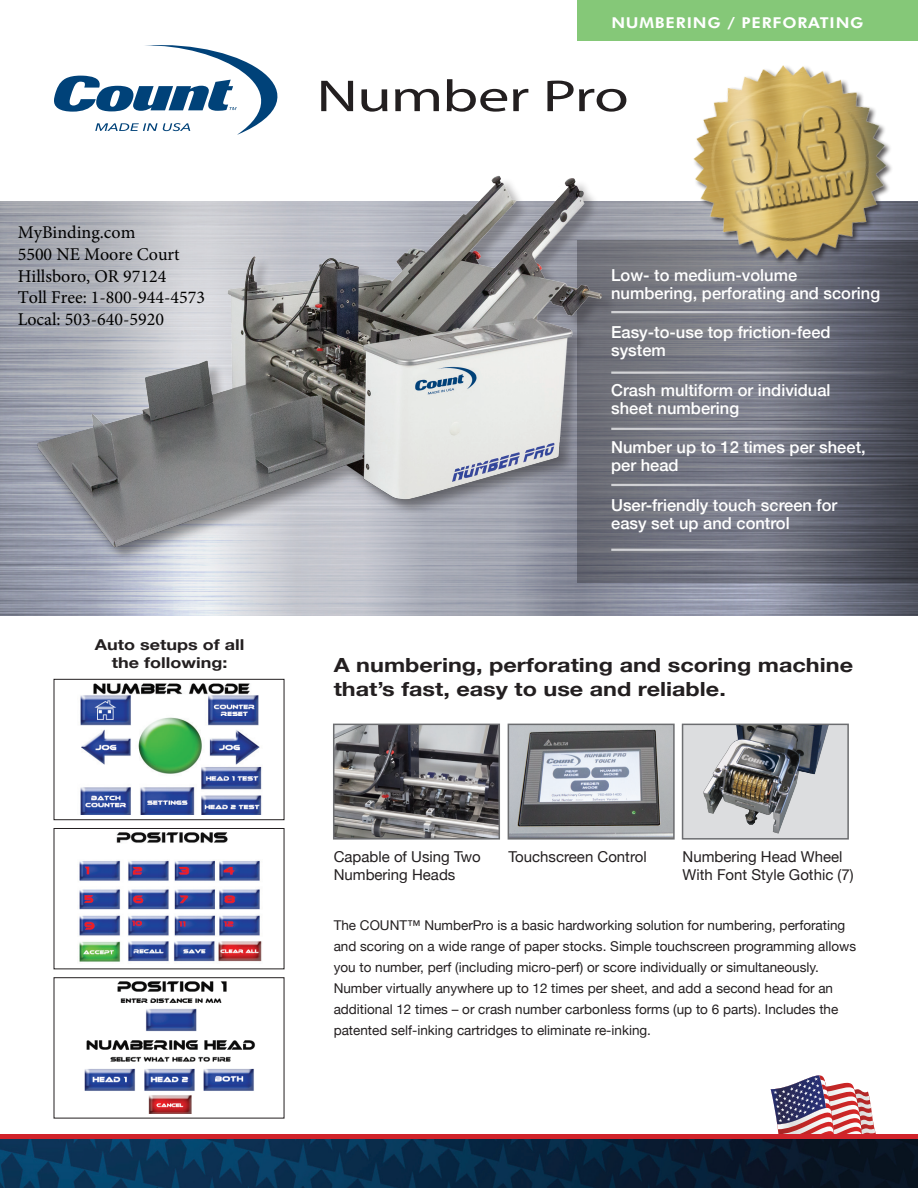
<style>
.page{position:relative;width:918px;height:1188px;background:#fff}
.page>*{position:absolute;margin:0;border:0;box-sizing:border-box;transform-origin:0 0}
.t1{font:45px "Myriad Pro";letter-spacing:-.015em;color:#231f20;scale:1.4 1}
.t2{font:700 19.5px/23.4px "Helvetica Neue";color:#231f20;scale:1.2 1}
.t3{font:18px/21.6px "Minion Pro";color:#000}
.t4{font:500 16.5px/18px "Helvetica Neue";color:#fff}
.t5{font:15px/18px "Helvetica Neue";color:#231f20}
.t6{font:700 15px/18px "Helvetica Neue";color:#231f20;text-align:center;scale:1.2 1}
.t7{font:800 15px "Futura BT";letter-spacing:.05em;color:#fff;scale:1.1 1}
.t8{font:13.5px/21px "Helvetica Neue";color:#231f20}
</style>
<div class="page">
<svg style="left:771px;top:1075px;width:105px;height:59px"></svg>
<img style="left:0;top:201px;width:918px;height:414px">
<svg style="left:54px;top:45px;width:224px;height:90px"></svg>
<div style="left:0;top:1134px;width:918px;height:54px;background:#d1232a"></div>
<img style="left:0;top:1139px;width:918px;height:49px">
<svg style="left:651px;top:240px;width:267px;height:342px;background:#696c78"></svg>
<hr style="left:611px;top:311px;width:298px;height:2px;background:#fff">
<hr style="left:611px;top:372px;width:298px;height:2px;background:#fff">
<hr style="left:611px;top:428px;width:298px;height:2px;background:#fff">
<hr style="left:611px;top:484px;width:298px;height:2px;background:#fff">
<hr style="left:611px;top:549px;width:298px;height:2px;background:#fff">
<img style="left:336px;top:727px;width:161px;height:110px">
<div style="left:333px;top:724px;width:167px;height:116px;border:2px solid #6c6d70"></div>
<img style="left:511px;top:727px;width:161px;height:110px">
<div style="left:508px;top:724px;width:167px;height:116px;border:2px solid #6c6d70"></div>
<img style="left:677px;top:65px;width:229px;height:211px">
<img style="left:9px;top:175px;width:642px;height:409px">
<div style="left:577px;top:0;width:341px;height:40px;background:#85c878"></div>
<div style="left:683px;top:724px;width:165px;height:115px;background:#dcdddf"></div>
<img style="left:703px;top:727px;width:125px;height:106px">
<div style="left:682px;top:724px;width:167px;height:116px;border:2px solid #6c6d70"></div>
<img style="left:80px;top:683px;width:182px;height:132px">
<div style="left:54px;top:679px;width:230px;height:141px;border:1px solid #231f20"></div>
<img style="left:79px;top:832px;width:183px;height:130px">
<div style="left:54px;top:828px;width:230px;height:141px;border:1px solid #231f20"></div>
<img style="left:84px;top:982px;width:171px;height:131px">
<div style="left:54px;top:977px;width:230px;height:141px;border:1px solid #231f20"></div>
<h3 class="t3" style="left:18px;top:222px;width:189px">MyBinding.com<br>5500 NE Moore Court<br>Hillsboro, OR 97124<br>Toll Free: 1-800-944-4573<br>Local: 503-640-5920</h3>
<p class="t6" style="left:95px;top:636px;width:126px">Auto setups of all the following:</p>
<p class="t7" style="left:611px;top:14px;width:231px">NUMBERING / PERFORATING</p>
<h1 class="t1" style="left:316px;top:68px;width:225px">Number Pro</h1>
<p class="t4" style="left:611px;top:264px;width:270px">Low- to medium-volume numbering, perforating and scoring</p>
<p class="t4" style="left:611px;top:322px;width:221px">Easy-to-use top friction-feed system</p>
<p class="t4" style="left:611px;top:380px;width:221px">Crash multiform or individual sheet numbering</p>
<p class="t4" style="left:611px;top:437px;width:256px">Number up to 12 times per sheet, per head</p>
<p class="t4" style="left:611px;top:495px;width:228px">User-friendly touch screen for easy set up and control</p>
<h2 class="t2" style="left:334px;top:654px;width:434px">A numbering, perforating and scoring machine that’s fast, easy to use and reliable.</h2>
<p class="t5" style="left:334px;top:848px;width:149px">Capable of Using Two<br>Numbering Heads</p>
<p class="t5" style="left:508px;top:848px;width:140px">Touchscreen Control</p>
<p class="t5" style="left:683px;top:848px;width:173px">Numbering Head Wheel<br>With Font Style Gothic (7)</p>
<p class="t8" style="left:334px;top:915px;width:524px">The COUNT™ NumberPro is a basic hardworking solution for numbering, perforating and scoring on a wide range of paper stocks. Simple touchscreen programming allows you to number, perf (including micro-perf) or score individually or simultaneously.<br>Number virtually anywhere up to 12 times per sheet, and add a second head for an additional 12 times – or crash number carbonless forms (up to 6 parts). Includes the patented self-inking cartridges to eliminate re-inking.</p>
</div>
